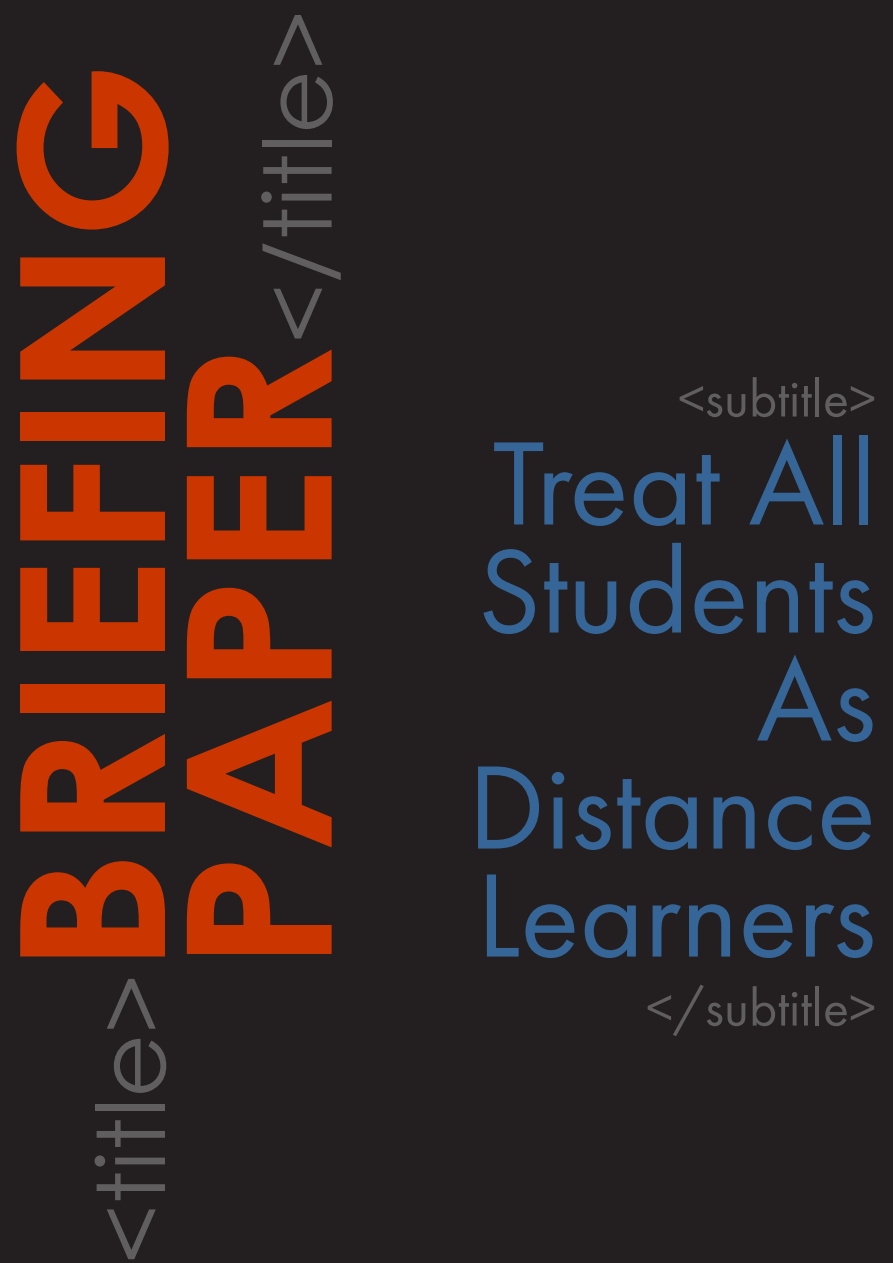
<style>
.page{position:relative;width:893px;height:1263px;background:#231f20}
.page>*{position:absolute;margin:0;border:0;box-sizing:border-box;transform-origin:0 0}
.Main_Heading{font:700 201.6px "Century Gothic";color:#cb3600;scale:1.05 1}
.Main_Heading-2{font:123px/108px "Futura PT";color:#366698;text-align:right}
.Main_Heading-3{font:93.9px "Century Gothic";color:#615e5f;scale:1.05 1}
.Main_Heading-4{font:54px "Futura PT";color:#615e5f}
.s1{font-weight:400;font-size:93.9px;color:#615e5f}
.s2{font-weight:700;font-size:201.6px;color:#cb3600}
</style>
<div class="page">
<p class="Main_Heading" style="left:-61px;top:1264px;width:1146px;rotate:-90deg"><span class="s1">&lt;title&gt;</span>BRIEFING</p>
<p class="Main_Heading-3" style="left:232px;top:971px;width:917px;rotate:-90deg"><span class="s2">PAPER</span>&lt;/title&gt;</p>
<p class="Main_Heading-4" style="left:678px;top:366px;width:200px">&lt;subtitle&gt;</p>
<p class="Main_Heading-2" style="left:467px;top:429px;width:410px">Treat All<br>Students<br>As<br>Distance<br>Learners</p>
<p class="Main_Heading-4" style="left:646px;top:975px;width:232px">&lt;/subtitle&gt;</p>
</div>
